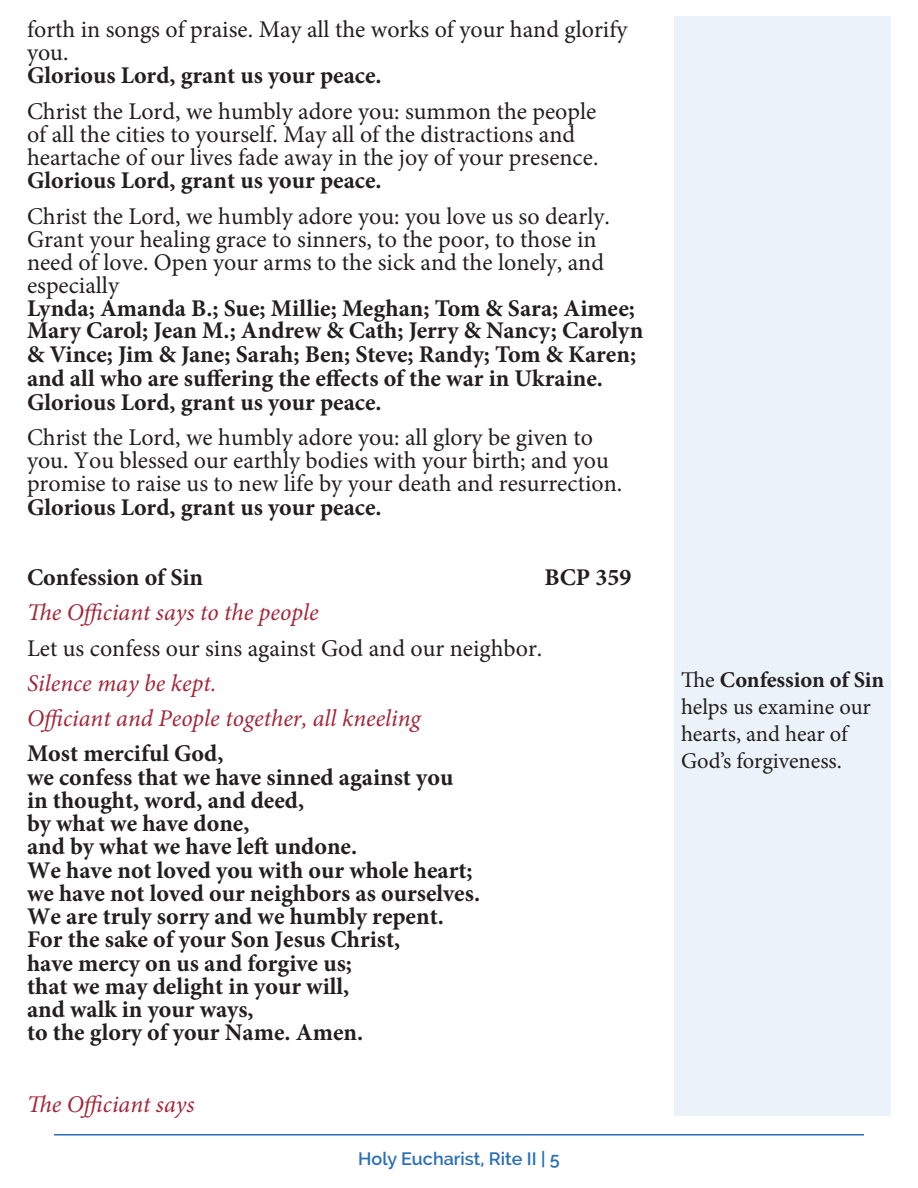
<style>
.page{position:relative;width:918px;height:1188px;background:#fff}
.page>*{position:absolute;margin:0;border:0;box-sizing:border-box;transform-origin:0 0}
.People{font:24px/23.2px "Minion Pro";color:#231f20}
.People-2{font:700 24px/23.2px "Minion Pro";color:#231f20}
.Rubric{font:700 24px/23.2px "Minion Pro";color:#231f20}
.Rubric-2{font:italic 24px "Minion Pro";color:#a32638}
.t1{font:22.5px/27px "Minion Pro";letter-spacing:-.005em;color:#231f20}
.t2{font:600 18px "Raleway";color:#296eb7}
.s1{font-weight:700}
.s2{font-weight:400}
</style>
<div class="page">
<hr style="left:54px;top:1134px;width:810px;height:2px;background:#296eb7">
<div style="left:674px;top:16px;width:217px;height:1100px;background:#ebf2f9"></div>
<p class="People" style="left:27px;top:18px;width:602px">forth in songs of praise. May all the works of your hand glorify you.<br><span class="s1">Glorious Lord, grant us your peace.</span></p>
<p class="People" style="left:27px;top:100px;width:573px">Christ the Lord, we humbly adore you: summon the people of all the cities to yourself. May all of the distractions and heartache of our lives fade away in the joy of your presence.<br><span class="s1">Glorious Lord, grant us your peace.</span></p>
<p class="People-2" style="left:27px;top:204px;width:618px"><span class="s2">Christ the Lord, we humbly adore you: you love us so dearly.<br>Grant your healing grace to sinners, to the poor, to those in need of love. Open your arms to the sick and the lonely, and especially<br></span>Lynda; Amanda B.; Sue; Millie; Meghan; Tom &amp; Sara; Aimee; Mary Carol; Jean M.; Andrew &amp; Cath; Jerry &amp; Nancy; Carolyn &amp; Vince; Jim &amp; Jane; Sarah; Ben; Steve; Randy; Tom &amp; Karen; and all who are suffering the effects of the war in Ukraine.<br>Glorious Lord, grant us your peace.</p>
<p class="People" style="left:27px;top:426px;width:597px">Christ the Lord, we humbly adore you: all glory be given to you. You blessed our earthly bodies with your birth; and you promise to raise us to new life by your death and resurrection.<br><span class="s1">Glorious Lord, grant us your peace.</span></p>
<p class="People-2" style="left:27px;top:566px;width:178px">Confession of Sin</p>
<p class="People-2" style="left:544px;top:566px;width:89px">BCP 359</p>
<p class="Rubric-2" style="left:27px;top:596px;width:293px">The Officiant says to the people</p>
<p class="People" style="left:27px;top:637px;width:517px">Let us confess our sins against God and our neighbor.</p>
<p class="Rubric-2" style="left:27px;top:667px;width:191px">Silence may be kept.</p>
<p class="Rubric-2" style="left:27px;top:702px;width:395px">Officiant and People together, all kneeling</p>
<p class="Rubric" style="left:27px;top:742px;width:455px">Most merciful God,<br>we confess that we have sinned against you<br>in thought, word, and deed,<br>by what we have done,<br>and by what we have left undone.<br>We have not loved you with our whole heart; we have not loved our neighbors as ourselves.<br>We are truly sorry and we humbly repent.<br>For the sake of your Son Jesus Christ,<br>have mercy on us and forgive us;<br>that we may delight in your will,<br>and walk in your ways,<br>to the glory of your Name. Amen.</p>
<p class="Rubric-2" style="left:27px;top:1088px;width:169px">The Officiant says</p>
<p class="t2" style="left:358px;top:1149px;width:203px">Holy Eucharist, Rite II | 5</p>
<p class="t1" style="left:681px;top:667px;width:205px">The <span class="s1">Confession of Sin </span>helps us examine our hearts, and hear of<br>God’s forgiveness.</p>
</div>
